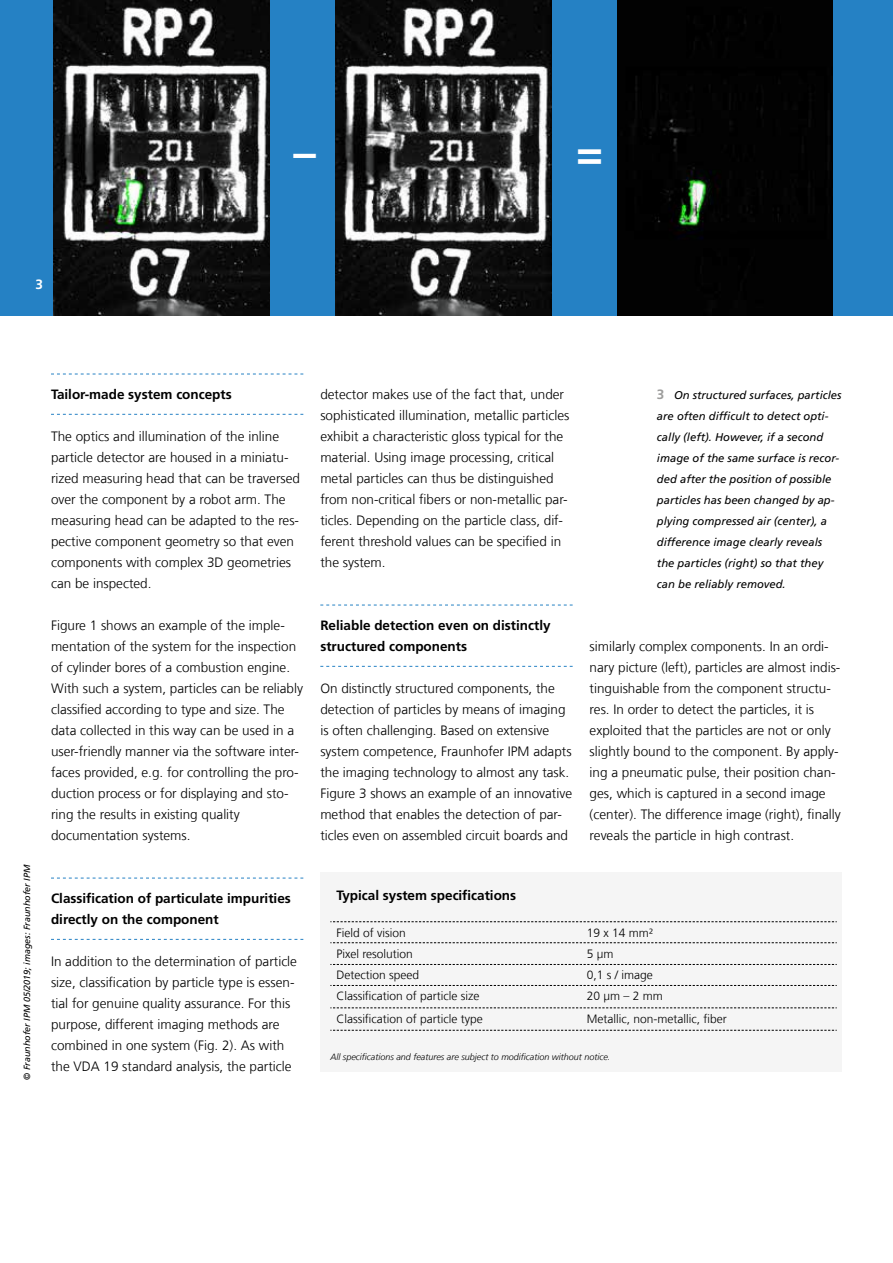
<style>
.page{position:relative;width:893px;height:1263px;background:#fff}
.page>*{position:absolute;margin:0;border:0;box-sizing:border-box;transform-origin:0 0}
.t1{font:700 45px "Frutiger LT Com";color:#fff}
.t2{font:300 13.5px/21px "Frutiger LT Com";color:#000}
.t3{font:700 13.5px/21px "Frutiger LT Com";color:#000}
.t4{font:700 13.5px "Frutiger LT Com";color:#fff}
.t5{font:300 12px "Frutiger LT Com";color:#000}
.t6{font:italic 11.25px/21px "Frutiger LT Com";color:#000}
.t7{font:italic 300 9px "Frutiger LT Com";color:#000}
.t8{font:italic 9px "Frutiger LT Com";color:#000}
.s1{font-weight:700;font-style:normal;font-size:13.5px;color:#9d9d9c}
</style>
<div class="page">
<div style="left:0;top:0;width:893px;height:316px;background:#2581c4"></div>
<svg style="left:51px;top:374px;width:252px;height:1px"></svg>
<svg style="left:51px;top:414px;width:252px;height:1px"></svg>
<svg style="left:51px;top:878px;width:252px;height:1px"></svg>
<svg style="left:51px;top:939px;width:252px;height:1px"></svg>
<svg style="left:320px;top:605px;width:253px;height:1px"></svg>
<svg style="left:320px;top:666px;width:253px;height:1px"></svg>
<div style="left:320px;top:872px;width:521px;height:199px;background:#f5f5f5"></div>
<svg style="left:330px;top:921px;width:507px;height:1px"></svg>
<svg style="left:330px;top:942px;width:507px;height:1px"></svg>
<svg style="left:330px;top:964px;width:507px;height:1px"></svg>
<svg style="left:330px;top:985px;width:507px;height:1px"></svg>
<svg style="left:330px;top:1007px;width:507px;height:1px"></svg>
<svg style="left:330px;top:1030px;width:507px;height:1px"></svg>
<img style="left:54px;top:0;width:216px;height:316px">
<img style="left:335px;top:0;width:216px;height:316px">
<div style="left:617px;top:0;width:216px;height:316px;background:#020202"></div>
<h1 class="t1" style="left:293px;top:126px;width:24px">–</h1>
<h1 class="t1" style="left:576px;top:126px;width:28px">=</h1>
<p class="t4" style="left:35px;top:277px;width:9px">3</p>
<p class="t8" style="left:22px;top:1080px;width:217px;rotate:-90deg">© Fraunhofer IPM 05/2019; images: Fraunhofer IPM</p>
<p class="t3" style="left:51px;top:384px;width:182px">Tailor-made system concepts</p>
<p class="t2" style="left:51px;top:426px;width:251px">The optics and illumination of the inline particle detector are housed in a miniatu&shy;rized measuring head that can be traversed over the component by a robot arm. The measuring head can be adapted to the res&shy;pective component geometry so that even components with complex 3D geometries can be inspected.</p>
<p class="t2" style="left:51px;top:615px;width:254px">Figure 1 shows an example of the imple&shy;mentation of the system for the inspection of cylinder bores of a combustion engine.<br>With such a system, particles can be reliably classified according to type and size. The data collected in this way can be used in a user-friendly manner via the software inter&shy;faces provided, e.g. for controlling the pro&shy;duction process or for displaying and sto&shy;ring the results in existing quality documentation systems.</p>
<p class="t2" style="left:320px;top:384px;width:250px">detector makes use of the fact that, under sophisticated illumination, metallic particles exhibit a characteristic gloss typical for the material. Using image processing, critical metal particles can thus be distinguished from non-critical fibers or non-metallic par&shy;ticles. Depending on the particle class, dif&shy;ferent threshold values can be specified in the system.</p>
<p class="t3" style="left:320px;top:615px;width:232px">Reliable detection even on distinctly structured components</p>
<p class="t2" style="left:320px;top:678px;width:253px">On distinctly structured components, the detection of particles by means of imaging is often challenging. Based on extensive system competence, Fraunhofer IPM adapts the imaging technology to almost any task.<br>Figure 3 shows an example of an innovative method that enables the detection of par&shy;ticles even on assembled circuit boards and</p>
<p class="t6" style="left:657px;top:385px;width:186px"><span class="s1">3</span> On structured surfaces, particles are often difficult to detect opti&shy;cally (left). However, if a second image of the same surface is recor&shy;ded after the position of possible particles has been changed by ap&shy;plying compressed air (center), a difference image clearly reveals the particles (right) so that they can be reliably removed.</p>
<p class="t2" style="left:590px;top:636px;width:253px">similarly complex components. In an ordi&shy;nary picture (left), particles are almost indis&shy;tinguishable from the component structu&shy;res. In order to detect the particles, it is exploited that the particles are not or only slightly bound to the component. By apply&shy;ing a pneumatic pulse, their position chan&shy;ges, which is captured in a second image (center). The difference image (right), finally reveals the particle in high contrast.</p>
<p class="t3" style="left:51px;top:888px;width:241px">Classification of particulate impurities directly on the component</p>
<p class="t2" style="left:51px;top:951px;width:248px">In addition to the determination of particle size, classification by particle type is essen&shy;tial for genuine quality assurance. For this purpose, different imaging methods are combined in one system (Fig. 2). As with the VDA 19 standard analysis, the particle</p>
<p class="t3" style="left:336px;top:884px;width:181px">Typical system specifications</p>
<p class="t5" style="left:336px;top:926px;width:71px">Field of vision</p>
<p class="t5" style="left:587px;top:926px;width:68px">19 x 14 mm²</p>
<p class="t5" style="left:336px;top:947px;width:78px">Pixel resolution</p>
<p class="t5" style="left:587px;top:947px;width:28px">5 µm</p>
<p class="t5" style="left:336px;top:968px;width:84px">Detection speed</p>
<p class="t5" style="left:587px;top:968px;width:68px">0,1 s / image</p>
<p class="t5" style="left:336px;top:989px;width:145px">Classification of particle size</p>
<p class="t5" style="left:587px;top:989px;width:78px">20 µm – 2 mm</p>
<p class="t5" style="left:336px;top:1012px;width:148px">Classification of particle type</p>
<p class="t5" style="left:587px;top:1012px;width:141px">Metallic, non-metallic, fiber</p>
<p class="t7" style="left:330px;top:1051px;width:282px">All specifications and features are subject to modification without notice.</p>
</div>
